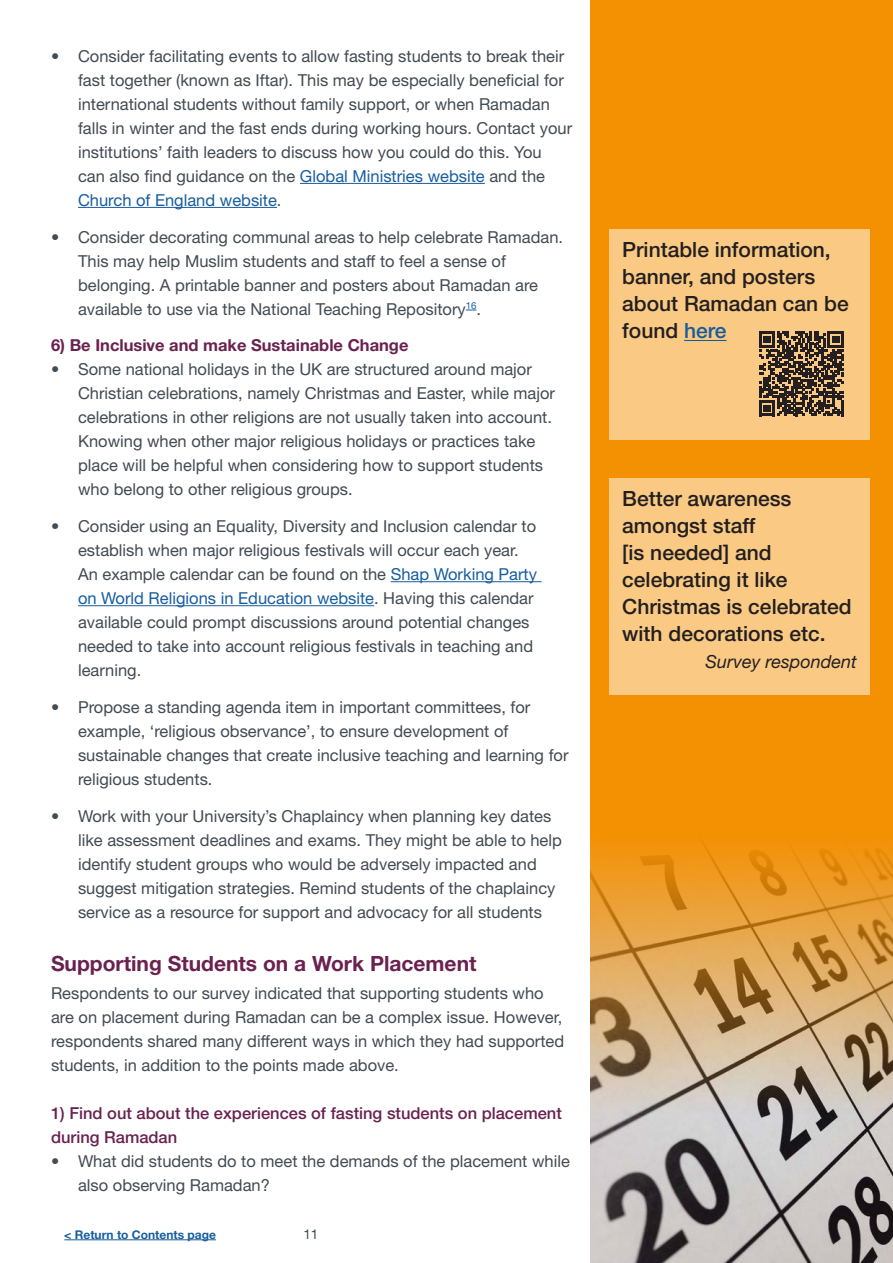
<style>
.page{position:relative;width:893px;height:1263px;background:#fff}
.page>*{position:absolute;margin:0;border:0;box-sizing:border-box;transform-origin:0 0}
.Box_quote{font:500 21px/27px "Helvetica Neue LT Std";color:#231f20}
.Purple_subhead{font:700 21px "Helvetica Neue LT Std";color:#6a2150}
.Box_quote-2{font:italic 18px "Helvetica Neue LT Std";color:#231f20}
.Body_text{font:16.5px/24px "Helvetica Neue LT Std";color:#424a52}
.Body_text-2{font:500 16.5px/24px "Helvetica Neue LT Std";color:#6a2150}
.Body_text-3{font:700 16.5px "Helvetica Neue LT Std";color:#6a2150}
.t1{font:13.5px "Helvetica Neue LT Std";color:#424a52}
.t2{font:700 12px "Helvetica Neue LT Std";color:#175d9e}
.s1{color:#175d9e}
</style>
<div class="page">
<hr style="left:64px;top:1239px;width:152px;height:1px;background:#175d9e">
<div style="left:590px;top:0;width:303px;height:1260px;background:#f49103"></div>
<hr style="left:300px;top:183px;width:185px;height:1px;background:#175d9e">
<hr style="left:78px;top:207px;width:199px;height:1px;background:#175d9e">
<hr style="left:391px;top:581px;width:151px;height:1px;background:#175d9e">
<hr style="left:78px;top:605px;width:296px;height:1px;background:#175d9e">
<img style="left:590px;top:848px;width:303px;height:415px">
<div style="left:609px;top:230px;width:261px;height:210px;background:#fac983"></div>
<hr style="left:684px;top:340px;width:42px;height:1px;background:#175d9e">
<svg style="left:759px;top:331px;width:85px;height:85px"></svg>
<hr style="left:841px;top:400px;width:3px;height:16px;background:#231f20">
<div style="left:609px;top:478px;width:261px;height:217px;background:#fac983"></div>
<p class="Body_text" style="left:78px;top:43px;width:496px;text-indent:-27px">• Consider facilitating events to allow fasting students to break their fast together (known as Iftar). This may be especially beneficial for international students without family support, or when Ramadan falls in winter and the fast ends during working hours. Contact your institutions’ faith leaders to discuss how you could do this. You can also find guidance on the <span class="s1">Global Ministries website</span> and the <span class="s1">Church of England website</span>.</p>
<p class="Body_text" style="left:78px;top:224px;width:487px;text-indent:-27px">• Consider decorating communal areas to help celebrate Ramadan.<br>This may help Muslim students and staff to feel a sense of belonging. A printable banner and posters about Ramadan are available to use via the National Teaching Repository<sup>16</sup>.</p>
<p class="Body_text-3" style="left:51px;top:335px;width:359px">6) Be Inclusive and make Sustainable Change</p>
<p class="Body_text" style="left:78px;top:357px;width:479px;text-indent:-27px">• Some national holidays in the UK are structured around major Christian celebrations, namely Christmas and Easter, while major celebrations in other religions are not usually taken into account.<br>Knowing when other major religious holidays or practices take place will be helpful when considering how to support students who belong to other religious groups.</p>
<p class="Body_text" style="left:78px;top:514px;width:461px;text-indent:-27px">• Consider using an Equality, Diversity and Inclusion calendar to establish when major religious festivals will occur each year.<br>An example calendar can be found on the <span class="s1">Shap Working Party on World Religions in Education website</span>. Having this calendar available could prompt discussions around potential changes needed to take into account religious festivals in teaching and learning.</p>
<p class="Body_text" style="left:78px;top:695px;width:492px;text-indent:-27px">• Propose a standing agenda item in important committees, for example, ‘religious observance’, to ensure development of sustainable changes that create inclusive teaching and learning for religious students.</p>
<p class="Body_text" style="left:78px;top:803px;width:485px;text-indent:-27px">• Work with your University’s Chaplaincy when planning key dates like assessment deadlines and exams. They might be able to help identify student groups who would be adversely impacted and suggest mitigation strategies. Remind students of the chaplaincy service as a resource for support and advocacy for all students</p>
<p class="Purple_subhead" style="left:51px;top:951px;width:427px">Supporting Students on a Work Placement</p>
<p class="Body_text" style="left:51px;top:981px;width:515px">Respondents to our survey indicated that supporting students who are on placement during Ramadan can be a complex issue. However, respondents shared many different ways in which they had supported students, in addition to the points made above.</p>
<p class="Body_text-2" style="left:51px;top:1101px;width:512px">1) Find out about the experiences of fasting students on placement during Ramadan</p>
<p class="Body_text" style="left:78px;top:1149px;width:493px;text-indent:-27px">• What did students do to meet the demands of the placement while also observing Ramadan?</p>
<p class="t2" style="left:64px;top:1227px;width:153px">&lt; Return to Contents page</p>
<p class="t1" style="left:303px;top:1226px;width:17px">11</p>
<p class="Box_quote" style="left:622px;top:236px;width:228px">Printable information, banner, and posters about Ramadan can be found <span class="s1">here</span></p>
<p class="Box_quote" style="left:622px;top:485px;width:231px">Better awareness amongst staff<br>[is needed] and celebrating it like<br>Christmas is celebrated with decorations etc.</p>
<p class="Box_quote-2" style="left:705px;top:651px;width:153px">Survey respondent</p>
</div>
